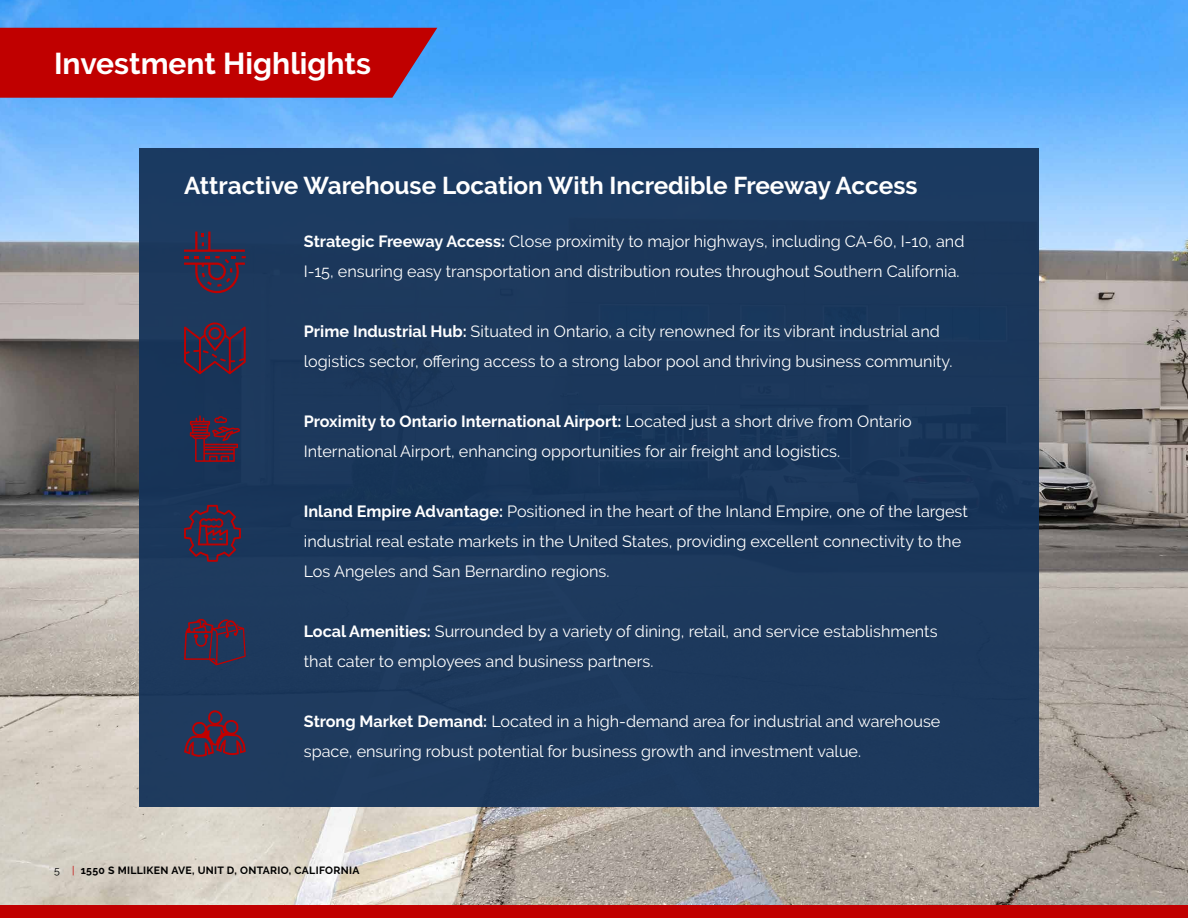
<style>
.page{position:relative;width:1188px;height:918px;background:#fff}
.page>*{position:absolute;margin:0;border:0;box-sizing:border-box;transform-origin:0 0}
.t1{font:700 30px "Raleway";color:#fff}
.t2{font:700 24.3px "Raleway";color:#fff}
.t3{font:16.2px/30px "Raleway";color:#fff}
.t4{font:700 10.5px "Raleway";letter-spacing:.03em;color:#000}
.s1{font-weight:700}
.s2{font-weight:400}
.s3{font-weight:400;color:#c00000}
</style>
<div class="page">
<div style="left:1px;top:904px;width:1187px;height:14px;background:#c00000"></div>
<img style="left:0;top:0;width:1188px;height:904px">
<div style="left:140px;top:148px;width:899px;height:659px;background:#1c395c"></div>
<svg style="left:184px;top:322px;width:62px;height:52px"></svg>
<svg style="left:184px;top:232px;width:62px;height:62px"></svg>
<svg style="left:184px;top:619px;width:62px;height:46px"></svg>
<svg style="left:184px;top:710px;width:62px;height:47px"></svg>
<div style="left:0;top:28px;width:437px;height:70px;background:#c00000"></div>
<svg style="left:190px;top:415px;width:50px;height:47px"></svg>
<svg style="left:184px;top:505px;width:57px;height:57px"></svg>
<h1 class="t1" style="left:54px;top:46px;width:318px">Investment Highlights</h1>
<h2 class="t2" style="left:184px;top:171px;width:735px">Attractive Warehouse Location With Incredible Freeway Access</h2>
<p class="t3" style="left:304px;top:226px;width:662px"><span class="s1">Strategic Freeway Access:</span> Close proximity to major highways, including CA-60, I-10, and<br>I-15, ensuring easy transportation and distribution routes throughout Southern California.</p>
<p class="t3" style="left:304px;top:316px;width:650px"><span class="s1">Prime Industrial Hub:</span> Situated in Ontario, a city renowned for its vibrant industrial and logistics sector, offering access to a strong labor pool and thriving business community.</p>
<p class="t3" style="left:304px;top:406px;width:609px"><span class="s1">Proximity to Ontario International Airport:</span> Located just a short drive from Ontario<br>International Airport, enhancing opportunities for air freight and logistics.</p>
<p class="t3" style="left:304px;top:496px;width:666px"><span class="s1">Inland Empire Advantage:</span> Positioned in the heart of the Inland Empire, one of the largest industrial real estate markets in the United States, providing excellent connectivity to the<br>Los Angeles and San Bernardino regions.</p>
<p class="t3" style="left:304px;top:616px;width:635px"><span class="s1">Local Amenities:</span> Surrounded by a variety of dining, retail, and service establishments that cater to employees and business partners.</p>
<p class="t3" style="left:304px;top:706px;width:638px"><span class="s1">Strong Market Demand:</span> Located in a high-demand area for industrial and warehouse space, ensuring robust potential for business growth and investment value.</p>
<p class="t4" style="left:54px;top:864px;width:307px"><span class="s2">5</span> <span class="s3">|</span> 1550 S MILLIKEN AVE, UNIT D, ONTARIO, CALIFORNIA</p>
</div>
